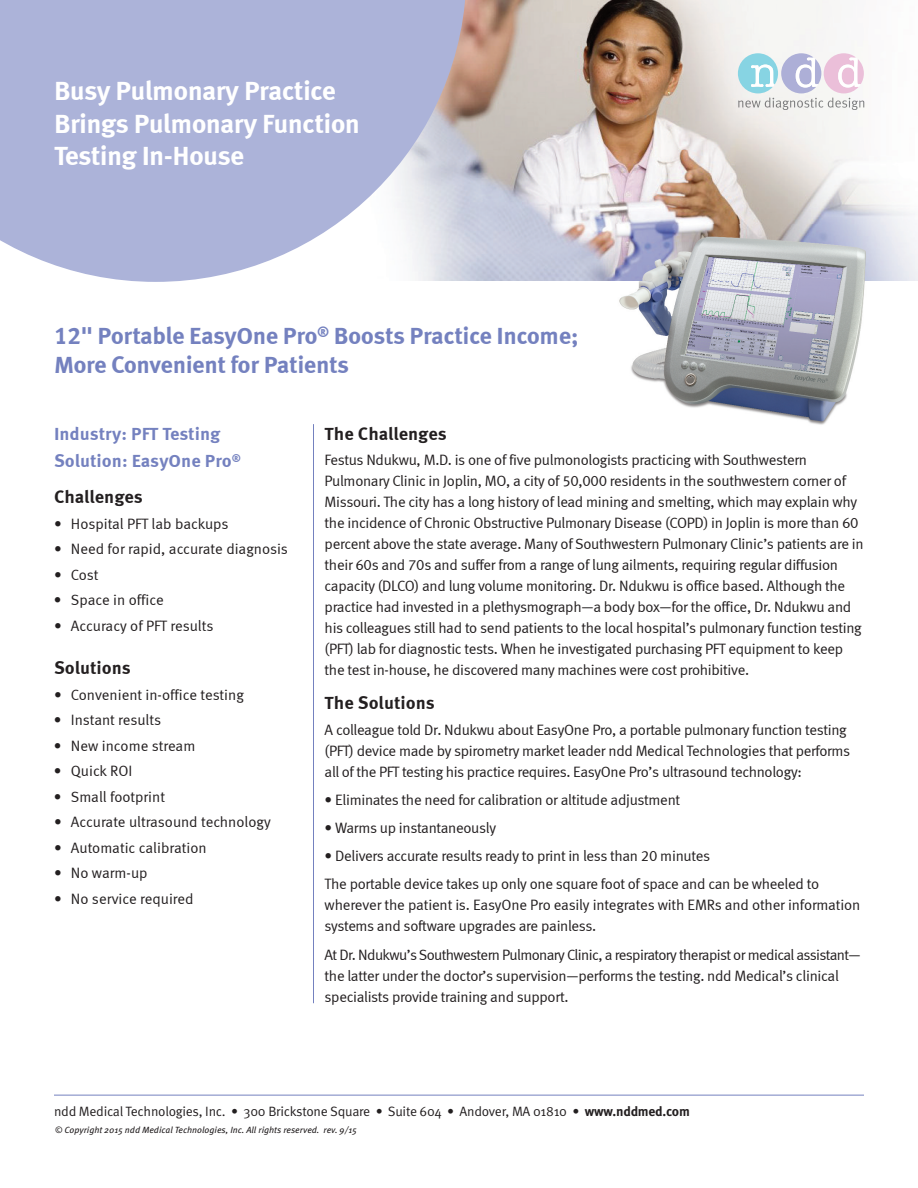
<style>
.page{position:relative;width:918px;height:1188px;background:#fff}
.page>*{position:absolute;margin:0;border:0;box-sizing:border-box;transform-origin:0 0}
.t1{font:700 27px/32.4px "Meta Correspondence";letter-spacing:-.025em;color:#fff}
.t2{font:700 24px/28.8px "Meta Correspondence";letter-spacing:-.02em;color:#7481bf}
.t3{font:700 18px "Meta Correspondence";color:#231f20}
.t4{font:700 18px/27px "Meta Correspondence";color:#7481bf}
.t5{font:15px/21px "Meta Correspondence";letter-spacing:-.02em;color:#231f20}
.t6{font:15px "Meta Correspondence";color:#231f20}
.t7{font:13.5px "Meta OT Norm";letter-spacing:-.02em;color:#231f20}
.t8{font:italic 9px "Meta OT";letter-spacing:-.005em;color:#231f20}
.s1{font-family:"Meta OT";font-weight:700}
</style>
<div class="page">
<hr style="left:54px;top:1095px;width:810px;height:1px;background:#7481bf">
<hr style="left:313px;top:424px;width:1px;height:579px;background:#7481bf">
<img style="left:467px;top:0;width:451px;height:281px">
<svg style="left:0;top:0;width:467px;height:282px;background:#b6bcdb"></svg>
<svg style="left:738px;top:53px;width:126px;height:40px"></svg>
<img style="left:738px;top:98px;width:43px;height:10px">
<img style="left:615px;top:224px;width:265px;height:201px">
<h1 class="t1" style="left:54px;top:75px;width:308px">Busy Pulmonary Practice<br>Brings Pulmonary Function<br>Testing In-House</h1>
<h2 class="t2" style="left:54px;top:321px;width:526px">12" Portable EasyOne Pro<sup>®</sup> Boosts Practice Income;<br>More Convenient for Patients</h2>
<p class="t4" style="left:54px;top:420px;width:188px">Industry: PFT Testing<br>Solution: EasyOne Pro<sup>®</sup></p>
<p class="t3" style="left:54px;top:486px;width:90px">Challenges</p>
<p class="t5" style="left:54px;top:513px;width:176px">• Hospital PFT lab backups</p>
<p class="t6" style="left:54px;top:540px;width:235px">• Need for rapid, accurate diagnosis</p>
<p class="t5" style="left:54px;top:564px;width:46px">• Cost</p>
<p class="t6" style="left:54px;top:591px;width:111px">• Space in office</p>
<p class="t5" style="left:54px;top:615px;width:161px">• Accuracy of PFT results</p>
<p class="t3" style="left:54px;top:657px;width:78px">Solutions</p>
<p class="t6" style="left:54px;top:686px;width:191px">• Convenient in-office testing</p>
<p class="t5" style="left:54px;top:709px;width:109px">• Instant results</p>
<p class="t6" style="left:54px;top:737px;width:143px">• New income stream</p>
<p class="t6" style="left:54px;top:762px;width:80px">• Quick ROI</p>
<p class="t6" style="left:54px;top:788px;width:113px">• Small footprint</p>
<p class="t6" style="left:54px;top:813px;width:218px">• Accurate ultrasound technology</p>
<p class="t6" style="left:54px;top:839px;width:154px">• Automatic calibration</p>
<p class="t5" style="left:54px;top:862px;width:95px">• No warm-up</p>
<p class="t6" style="left:54px;top:890px;width:141px">• No service required</p>
<p class="t3" style="left:325px;top:423px;width:124px">The Challenges</p>
<p class="t5" style="left:325px;top:449px;width:541px">Festus Ndukwu, M.D. is one of five pulmonologists practicing with Southwestern Pulmonary Clinic in Joplin, MO, a city of 50,000 residents in the southwestern corner of Missouri. The city has a long history of lead mining and smelting, which may explain why the incidence of Chronic Obstructive Pulmonary Disease (COPD) in Joplin is more than 60 percent above the state average. Many of Southwestern Pulmonary Clinic’s patients are in their 60s and 70s and suffer from a range of lung ailments, requiring regular diffusion capacity (DLCO) and lung volume monitoring. Dr. Ndukwu is office based. Although the practice had invested in a plethysmograph—a body box—for the office, Dr. Ndukwu and his colleagues still had to send patients to the local hospital’s pulmonary function testing (PFT) lab for diagnostic tests. When he investigated purchasing PFT equipment to keep the test in-house, he discovered many machines were cost prohibitive.</p>
<p class="t3" style="left:325px;top:692px;width:112px">The Solutions</p>
<p class="t5" style="left:325px;top:719px;width:527px">A colleague told Dr. Ndukwu about EasyOne Pro, a portable pulmonary function testing (PFT) device made by spirometry market leader ndd Medical Technologies that performs all of the PFT testing his practice requires. EasyOne Pro’s ultrasound technology:</p>
<p class="t5" style="left:325px;top:789px;width:357px">• Eliminates the need for calibration or altitude adjustment</p>
<p class="t5" style="left:325px;top:817px;width:173px">• Warms up instantaneously</p>
<p class="t5" style="left:325px;top:842px;width:496px;line-height:28.2px">• Delivers accurate results ready to print in less than 20 minutes<br>The portable device takes up only one square foot of space and can be wheeled to</p>
<p class="t5" style="left:325px;top:895px;width:537px">wherever the patient is. EasyOne Pro easily integrates with EMRs and other information systems and software upgrades are painless.</p>
<p class="t5" style="left:325px;top:944px;width:538px">At Dr. Ndukwu’s Southwestern Pulmonary Clinic, a respiratory therapist or medical assistant— the latter under the doctor’s supervision—performs the testing. ndd Medical’s clinical specialists provide training and support.</p>
<p class="t7" style="left:54px;top:1106px;width:637px">ndd Medical Technologies, Inc. • 300 Brickstone Square • Suite 604 • Andover, MA 01810 • <span class="s1">www.nddmed.com</span></p>
<p class="t8" style="left:55px;top:1127px;width:304px">© Copyright 2015 ndd Medical Technologies, Inc. All rights reserved. rev. 9/15</p>
</div>
